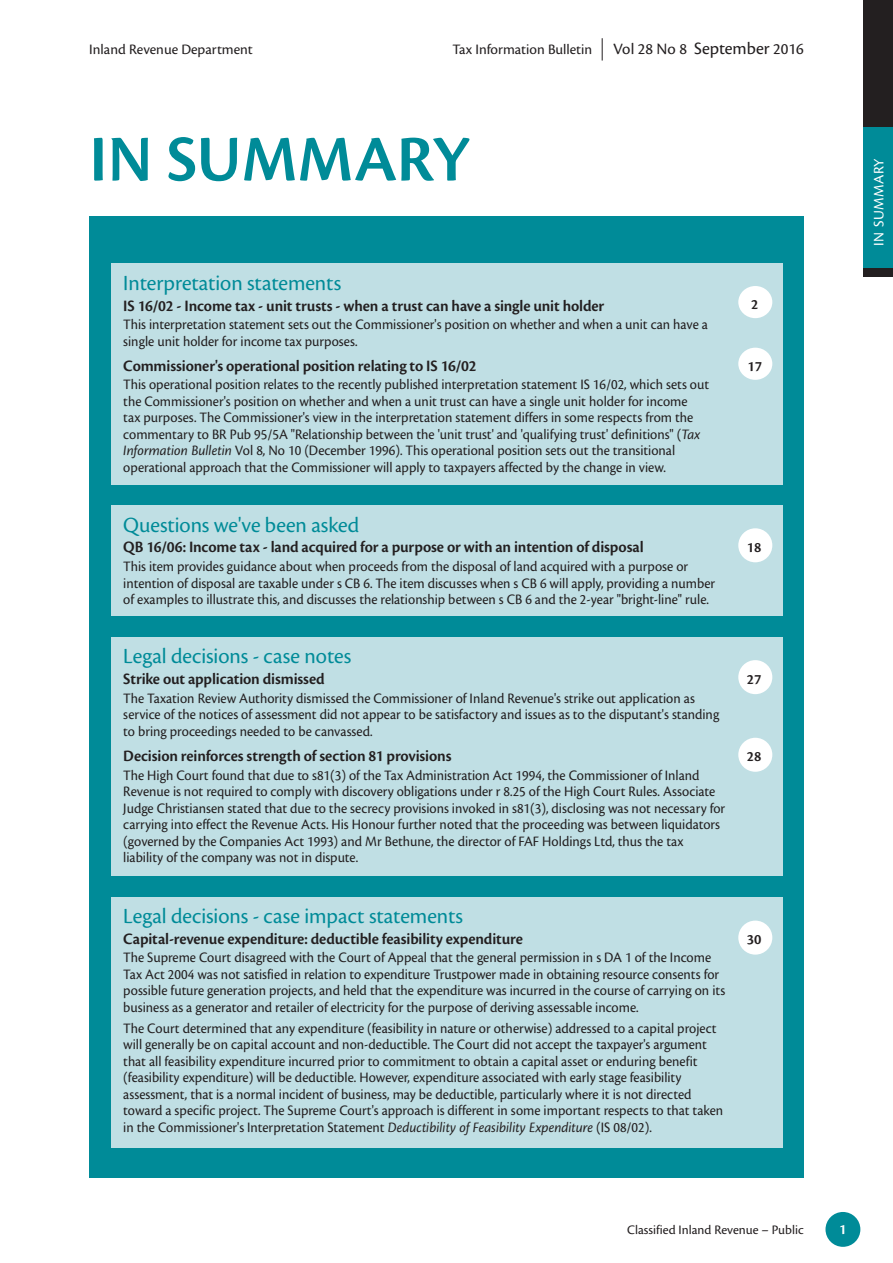
<style>
.page{position:relative;width:893px;height:1263px;background:#fff}
.page>*{position:absolute;margin:0;border:0;box-sizing:border-box;transform-origin:0 0}
.t1{font:600 67.5px "Cronos Pro";color:#008b98}
.t2{font:22.5px "Cronos Pro Subh";color:#008b98}
.t3{font:600 16.5px "Cronos Pro";letter-spacing:-.01em;color:#231f20}
.t4{font:16.5px "Cronos Pro";color:#231f20}
.t5{font:15px/16.5px "Cronos Pro";color:#231f20;scale:.95 1}
.t6{font:15px "Cronos Pro";color:#231f20}
.t7{font:600 15px "Cronos Pro";color:#231f20}
.t8{font:15px "Cronos Pro";letter-spacing:.025em;color:#fff}
.t9{font:600 15px "Cronos Pro";color:#fff}
.t10{font:13.5px "Cronos Pro";color:#231f20}
.s1{font-size:18px}
.s2{font-style:italic}
</style>
<div class="page">
<div style="left:89px;top:217px;width:715px;height:961px;background:#008b98"></div>
<div style="left:111px;top:897px;width:671px;height:250px;background:#c0dfe4"></div>
<div style="left:863px;top:0;width:30px;height:276px;background:#231f20"></div>
<div style="left:863px;top:128px;width:30px;height:140px;background:#008b98"></div>
<div style="left:111px;top:264px;width:671px;height:221px;background:#c0dfe4"></div>
<div style="left:738px;top:286px;width:34px;height:32px;background:#fff;border-radius:50%"></div>
<div style="left:738px;top:348px;width:34px;height:32px;background:#fff;border-radius:50%"></div>
<div style="left:111px;top:505px;width:671px;height:111px;background:#c0dfe4"></div>
<div style="left:738px;top:528px;width:34px;height:34px;background:#fff;border-radius:50%"></div>
<div style="left:111px;top:637px;width:671px;height:238px;background:#c0dfe4"></div>
<div style="left:738px;top:660px;width:34px;height:34px;background:#fff;border-radius:50%"></div>
<div style="left:738px;top:738px;width:34px;height:34px;background:#fff;border-radius:50%"></div>
<div style="left:738px;top:920px;width:34px;height:35px;background:#fff;border-radius:50%"></div>
<svg style="left:602px;top:38px;width:1px;height:23px"></svg>
<div style="left:825px;top:1212px;width:35px;height:35px;background:#008b98;border-radius:50%"></div>
<p class="t6" style="left:89px;top:40px;width:165px">Inland Revenue Department</p>
<p class="t6" style="left:452px;top:40px;width:141px">Tax Information Bulletin</p>
<p class="t4" style="left:613px;top:39px;width:192px">Vol 28 No 8 <span class="s1">September</span> 2016</p>
<h1 class="t1" style="left:89px;top:120px;width:382px">IN SUMMARY</h1>
<h2 class="t2" style="left:123px;top:270px;width:219px">Interpretation statements</h2>
<p class="t3" style="left:123px;top:296px;width:482px">IS 16/02 - Income tax - unit trusts - when a trust can have a single unit holder</p>
<p class="t5" style="left:123px;top:316px;width:617px">This interpretation statement sets out the Commissioner's position on whether and when a unit can have a single unit holder for income tax purposes.</p>
<p class="t3" style="left:123px;top:356px;width:355px">Commissioner's operational position relating to IS 16/02</p>
<p class="t5" style="left:123px;top:377px;width:618px">This operational position relates to the recently published interpretation statement IS 16/02, which sets out the Commissioner's position on whether and when a unit trust can have a single unit holder for income<br>tax purposes. The Commissioner's view in the interpretation statement differs in some respects from the commentary to BR Pub 95/5A "Relationship between the 'unit trust' and 'qualifying trust' definitions" (<span class="s2">Tax Information Bulletin</span> Vol 8, No 10 (December 1996). This operational position sets out the transitional operational approach that the Commissioner will apply to taxpayers affected by the change in view.</p>
<h2 class="t2" style="left:123px;top:512px;width:237px">Questions we've been asked</h2>
<p class="t3" style="left:123px;top:538px;width:522px">QB 16/06: Income tax - land acquired for a purpose or with an intention of disposal</p>
<p class="t5" style="left:123px;top:558px;width:625px">This item provides guidance about when proceeds from the disposal of land acquired with a purpose or intention of disposal are taxable under s CB 6. The item discusses when s CB 6 will apply, providing a number of examples to illustrate this, and discusses the relationship between s CB 6 and the 2-year "bright-line" rule.</p>
<h2 class="t2" style="left:123px;top:643px;width:229px">Legal decisions - case notes</h2>
<p class="t3" style="left:123px;top:670px;width:203px">Strike out application dismissed</p>
<p class="t5" style="left:123px;top:690px;width:629px">The Taxation Review Authority dismissed the Commissioner of Inland Revenue's strike out application as service of the notices of assessment did not appear to be satisfactory and issues as to the disputant's standing to bring proceedings needed to be canvassed.</p>
<p class="t3" style="left:123px;top:746px;width:330px">Decision reinforces strength of section 81 provisions</p>
<p class="t5" style="left:123px;top:767px;width:635px">The High Court found that due to s81(3) of the Tax Administration Act 1994, the Commissioner of Inland Revenue is not required to comply with discovery obligations under r 8.25 of the High Court Rules. Associate Judge Christiansen stated that due to the secrecy provisions invoked in s81(3), disclosing was not necessary for carrying into effect the Revenue Acts. His Honour further noted that the proceeding was between liquidators (governed by the Companies Act 1993) and Mr Bethune, the director of FAF Holdings Ltd, thus the tax liability of the company was not in dispute.</p>
<h2 class="t2" style="left:123px;top:903px;width:341px">Legal decisions - case impact statements</h2>
<p class="t3" style="left:123px;top:929px;width:401px">Capital-revenue expenditure: deductible feasibility expenditure</p>
<p class="t5" style="left:123px;top:949px;width:635px">The Supreme Court disagreed with the Court of Appeal that the general permission in s DA 1 of the Income Tax Act 2004 was not satisfied in relation to expenditure Trustpower made in obtaining resource consents for possible future generation projects, and held that the expenditure was incurred in the course of carrying on its business as a generator and retailer of electricity for the purpose of deriving assessable income.</p>
<p class="t5" style="left:123px;top:1020px;width:633px">The Court determined that any expenditure (feasibility in nature or otherwise) addressed to a capital project will generally be on capital account and non-deductible. The Court did not accept the taxpayer's argument that all feasibility expenditure incurred prior to commitment to obtain a capital asset or enduring benefit (feasibility expenditure) will be deductible. However, expenditure associated with early stage feasibility assessment, that is a normal incident of business, may be deductible, particularly where it is not directed toward a specific project. The Supreme Court's approach is different in some important respects to that taken in the Commissioner's Interpretation Statement <span class="s2">Deductibility of Feasibility Expenditure</span> (IS 08/02).</p>
<p class="t7" style="left:751px;top:296px;width:9px">2</p>
<p class="t7" style="left:747px;top:358px;width:16px">17</p>
<p class="t7" style="left:747px;top:538px;width:16px">18</p>
<p class="t7" style="left:747px;top:670px;width:16px">27</p>
<p class="t7" style="left:747px;top:748px;width:16px">28</p>
<p class="t7" style="left:747px;top:931px;width:16px">30</p>
<p class="t8" style="left:870px;top:246px;width:90px;rotate:-90deg">IN SUMMARY</p>
<p class="t10" style="left:627px;top:1222px;width:178px">Classified Inland Revenue – Public</p>
<p class="t9" style="left:839px;top:1220px;width:9px">1</p>
</div>
